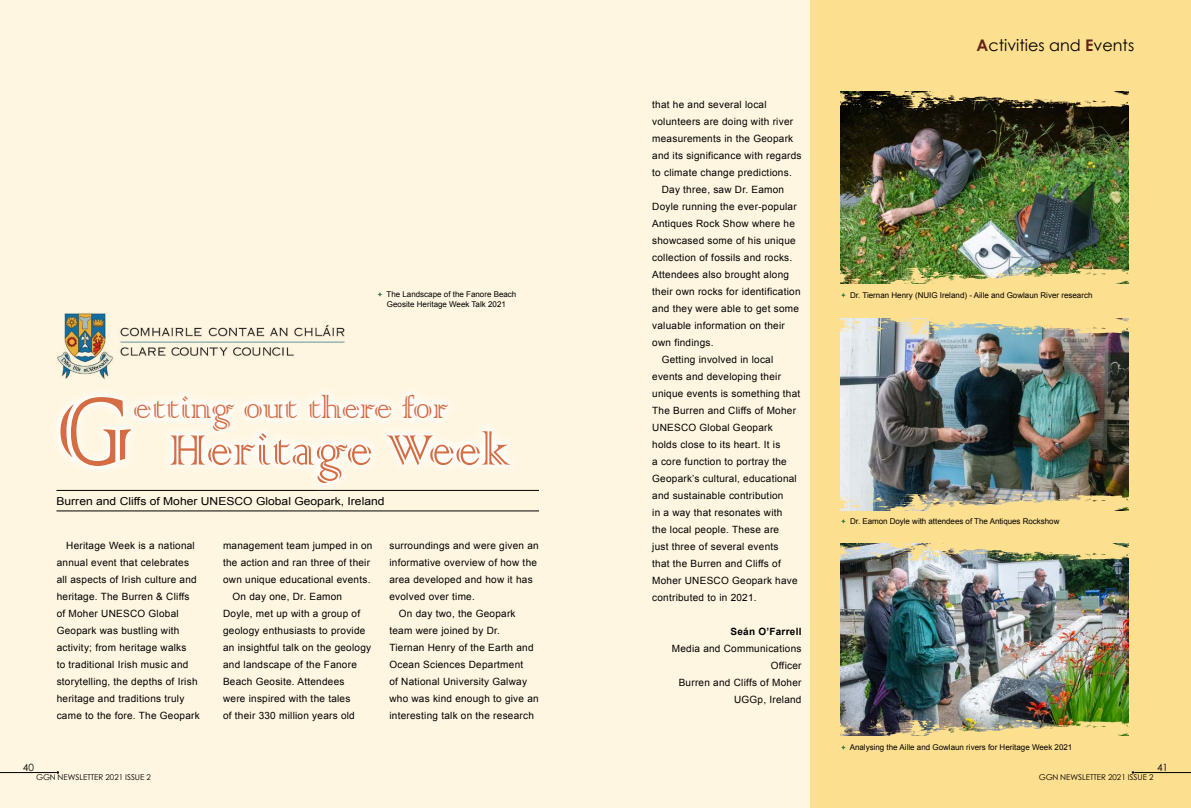
<style>
.page{position:relative;width:1191px;height:808px;background:#fff6e1}
.page>*{position:absolute;margin:0;border:0;box-sizing:border-box;transform-origin:0 0}
.t1{font:128.9px "Colonna";color:#d56c43}
.t2{font:55.9px "Colonna";color:#d56c43}
.t3{font:39px "Colonna";letter-spacing:-.005em;color:#d56c43}
.t4{font:16px "Century Gothic";color:#000}
.t5{font:11px "Arial";color:#000;scale:1.1 1}
.t6{font:10px/17px "Arial";letter-spacing:.025em;color:#000}
.t7{font:700 10px "Arial";letter-spacing:.025em;color:#000}
.t8{font:10px "ST Xihei";color:#000}
.t9{font:8px/9.6px "Arial";color:#000}
.t10{font:8px "ST Xihei";color:#000}
.s1{font-weight:700;color:#65221a}
</style>
<div class="page">
<div style="left:810px;top:0;width:381px;height:808px;background:#fddf90"></div>
<hr style="left:56px;top:490px;width:483px;height:1px;background:#000">
<hr style="left:56px;top:511px;width:483px;height:1px;background:#000">
<svg style="left:56px;top:392px;width:394px;height:78px"></svg>
<img style="left:57px;top:312px;width:287px;height:68px">
<img style="left:840px;top:110px;width:289px;height:156px">
<svg style="left:840px;top:91px;width:289px;height:19px"></svg>
<img style="left:840px;top:266px;width:289px;height:31px">
<img style="left:840px;top:336px;width:289px;height:156px">
<img style="left:840px;top:318px;width:289px;height:18px">
<img style="left:840px;top:492px;width:289px;height:32px">
<img style="left:840px;top:562px;width:289px;height:157px">
<img style="left:840px;top:543px;width:289px;height:19px">
<img style="left:840px;top:719px;width:289px;height:31px">
<svg style="left:161px;top:420px;width:359px;height:71px"></svg>
<hr style="left:0;top:772px;width:57px;height:1px;background:#000">
<hr style="left:1134px;top:772px;width:57px;height:1px;background:#000">
<p class="t9" style="left:386px;top:289px;width:131px">The Landscape of the Fanore Beach<br>Geosite Heritage Week Talk 2021</p>
<h1 class="t1" style="left:57px;top:347px;width:78px">G</h1>
<h3 class="t3" style="left:133px;top:382px;width:316px">etting out there for</h3>
<h2 class="t2" style="left:169px;top:413px;width:343px">Heritage Week</h2>
<p class="t5" style="left:56px;top:493px;width:300px">Burren and Cliffs of Moher UNESCO Global Geopark, Ireland</p>
<p class="t8" style="left:23px;top:760px;width:13px">40</p>
<p class="t6" style="left:57px;top:537px;width:144px;text-indent:10px">Heritage Week is a national annual event that celebrates all aspects of Irish culture and heritage. The Burren &amp; Cliffs of Moher UNESCO Global<br>Geopark was bustling with activity; from heritage walks<br>to traditional Irish music and storytelling, the depths of Irish heritage and traditions truly came to the fore. The Geopark</p>
<p class="t6" style="left:223px;top:537px;width:151px">management team jumped in on</p>
<p class="t6" style="left:223px;top:554px;width:148px">the action and ran three of their</p>
<p class="t6" style="left:223px;top:571px;width:149px">own unique educational events.</p>
<p class="t6" style="left:232px;top:588px;width:111px">On day one, Dr. Eamon</p>
<p class="t6" style="left:223px;top:605px;width:139px">Doyle, met up with a group of</p>
<p class="t6" style="left:223px;top:622px;width:144px">geology enthusiasts to provide</p>
<p class="t6" style="left:223px;top:639px;width:150px">an insightful talk on the geology</p>
<p class="t6" style="left:223px;top:656px;width:135px">and landscape of the Fanore</p>
<p class="t6" style="left:223px;top:673px;width:123px">Beach Geosite. Attendees</p>
<p class="t6" style="left:223px;top:690px;width:129px">were inspired with the tales</p>
<p class="t6" style="left:223px;top:707px;width:133px">of their 330 million years old</p>
<p class="t10" style="left:36px;top:772px;width:117px">GGN NEWSLETTER 2021 ISSUE 2</p>
<p class="t6" style="left:389px;top:537px;width:151px">surroundings and were given an</p>
<p class="t6" style="left:389px;top:554px;width:149px">informative overview of how the</p>
<p class="t6" style="left:389px;top:571px;width:145px">area developed and how it has</p>
<p class="t6" style="left:389px;top:588px;width:87px">evolved over time.</p>
<p class="t6" style="left:399px;top:605px;width:118px">On day two, the Geopark</p>
<p class="t6" style="left:389px;top:622px;width:112px">team were joined by Dr.</p>
<p class="t6" style="left:389px;top:639px;width:146px">Tiernan Henry of the Earth and</p>
<p class="t6" style="left:389px;top:656px;width:135px">Ocean Sciences Department</p>
<p class="t6" style="left:389px;top:673px;width:139px">of National University Galway</p>
<p class="t6" style="left:389px;top:690px;width:151px">who was kind enough to give an</p>
<p class="t6" style="left:389px;top:707px;width:146px">interesting talk on the research</p>
<p class="t6" style="left:652px;top:96px;width:116px">that he and several local</p>
<p class="t6" style="left:652px;top:113px;width:142px">volunteers are doing with river</p>
<p class="t6" style="left:652px;top:130px;width:142px">measurements in the Geopark</p>
<p class="t6" style="left:652px;top:147px;width:151px">and its significance with regards</p>
<p class="t6" style="left:652px;top:164px;width:141px">to climate change predictions.</p>
<p class="t6" style="left:661px;top:181px;width:124px">Day three, saw Dr. Eamon</p>
<p class="t6" style="left:652px;top:198px;width:146px">Doyle running the ever-popular</p>
<p class="t6" style="left:652px;top:215px;width:144px">Antiques Rock Show where he</p>
<p class="t6" style="left:652px;top:232px;width:145px">showcased some of his unique</p>
<p class="t6" style="left:652px;top:249px;width:142px">collection of fossils and rocks.</p>
<p class="t6" style="left:652px;top:266px;width:138px">Attendees also brought along</p>
<p class="t6" style="left:652px;top:283px;width:150px">their own rocks for identification</p>
<p class="t6" style="left:652px;top:300px;width:148px">and they were able to get some</p>
<p class="t6" style="left:652px;top:317px;width:134px">valuable information on their</p>
<p class="t6" style="left:652px;top:334px;width:63px">own findings.</p>
<p class="t6" style="left:661px;top:351px;width:113px">Getting involved in local</p>
<p class="t6" style="left:652px;top:368px;width:130px">events and developing their</p>
<p class="t6" style="left:652px;top:385px;width:150px">unique events is something that</p>
<p class="t6" style="left:652px;top:402px;width:145px">The Burren and Cliffs of Moher</p>
<p class="t6" style="left:652px;top:419px;width:122px">UNESCO Global Geopark</p>
<p class="t6" style="left:652px;top:436px;width:130px">holds close to its heart. It is</p>
<p class="t6" style="left:652px;top:453px;width:136px">a core function to portray the</p>
<p class="t6" style="left:652px;top:470px;width:146px">Geopark’s cultural, educational</p>
<p class="t6" style="left:652px;top:487px;width:133px">and sustainable contribution</p>
<p class="t6" style="left:652px;top:504px;width:132px">in a way that resonates with</p>
<p class="t6" style="left:652px;top:521px;width:128px">the local people. These are</p>
<p class="t6" style="left:652px;top:538px;width:128px">just three of several events</p>
<p class="t6" style="left:652px;top:555px;width:130px">that the Burren and Cliffs of</p>
<p class="t6" style="left:652px;top:572px;width:147px">Moher UNESCO Geopark have</p>
<p class="t6" style="left:652px;top:589px;width:106px">contributed to in 2021.</p>
<p class="t7" style="left:730px;top:625px;width:73px">Seán O’Farrell</p>
<p class="t6" style="left:672px;top:640px;width:131px;text-align:right">Media and Communications<br>Officer<br>Burren and Cliffs of Moher<br>UGGp, Ireland</p>
<h3 class="t4" style="left:976px;top:34px;width:159px"><span class="s1">A</span>ctivities and <span class="s1">E</span>vents</h3>
<p class="t9" style="left:850px;top:290px;width:244px">Dr. Tiernan Henry (NUIG Ireland) - Aille and Gowlaun River research</p>
<p class="t9" style="left:850px;top:516px;width:211px">Dr. Eamon Doyle with attendees of The Antiques Rockshow</p>
<p class="t9" style="left:849px;top:743px;width:224px">Analysing the Aille and Gowlaun rivers for Heritage Week 2021</p>
<p class="t8" style="left:1157px;top:760px;width:13px">41</p>
<p class="t10" style="left:1038px;top:772px;width:117px">GGN NEWSLETTER 2021 ISSUE 2</p>
</div>
